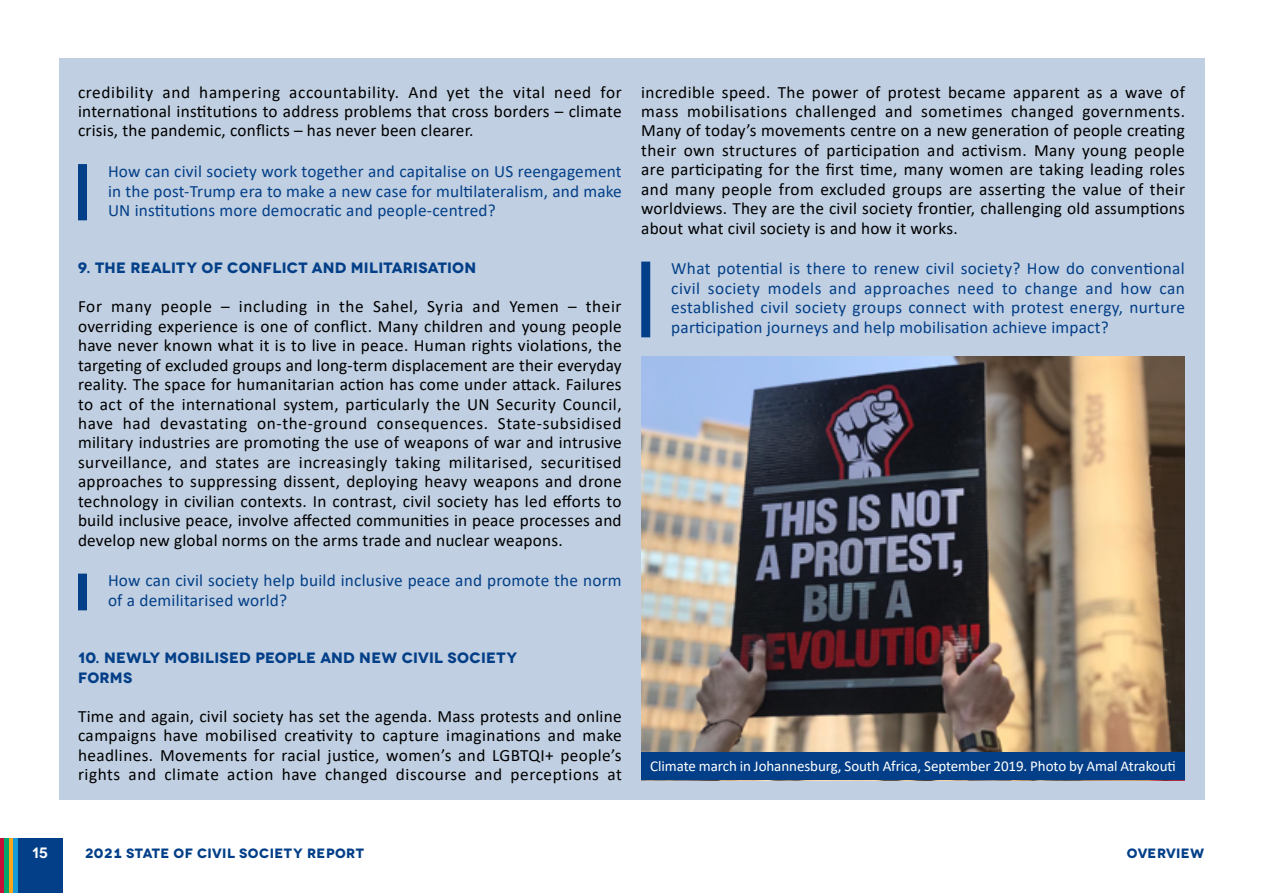
<style>
.page{position:relative;width:1263px;height:893px;background:#fff}
.page>*{position:absolute;margin:0;border:0;box-sizing:border-box;transform-origin:0 0}
.t1{font:17.25px/19.5px "Calibri";letter-spacing:.015em;color:#000;text-align:justify}
.t2{font:17.25px/19.5px "Calibri";letter-spacing:.01em;color:#033f88;text-align:justify}
.t3{font:700 15px/19.5px "Novecentowide";letter-spacing:.02em;color:#033f88}
.t4{font:15px "Calibri";letter-spacing:-.005em;color:#fff}
.t5{font:600 15px "Novecentowide";color:#fff}
.t6{font:700 13.5px "Novecentowide";letter-spacing:.03em;color:#033f88}
</style>
<div class="page">
<div style="left:58px;top:58px;width:1146px;height:742px;background:#c0cfe1"></div>
<div style="left:78px;top:164px;width:9px;height:56px;background:#033f88"></div>
<div style="left:78px;top:574px;width:9px;height:36px;background:#033f88"></div>
<div style="left:641px;top:262px;width:9px;height:75px;background:#033f88"></div>
<img style="left:641px;top:357px;width:544px;height:395px">
<div style="left:641px;top:752px;width:544px;height:28px;background:#033f88"></div>
<div style="left:18px;top:839px;width:44px;height:54px;background:#033f88"></div>
<hr style="left:9px;top:838px;width:4px;height:55px;background:#f9a61a">
<div style="left:0;top:838px;width:5px;height:55px;background:#c40f38"></div>
<hr style="left:5px;top:838px;width:4px;height:55px;background:#00a76c">
<div style="left:13px;top:838px;width:5px;height:55px;background:#189ad6"></div>
<p class="t5" style="left:32px;top:844px;width:17px">15</p>
<p class="t1" style="left:78px;top:82px;width:545px">credibility and hampering accountability. And yet the vital need for international institutions to address problems that cross borders – climate crisis, the pandemic, conflicts – has never been clearer.</p>
<p class="t2" style="left:108px;top:161px;width:515px">How can civil society work together and capitalise on US reengagement in the post-Trump era to make a new case for multilateralism, and make UN institutions more democratic and people-centred?</p>
<p class="t3" style="left:78px;top:258px;width:400px">9. THE REALITY OF CONFLICT AND MILITARISATION</p>
<p class="t1" style="left:78px;top:296px;width:545px">For many people – including in the Sahel, Syria and Yemen – their overriding experience is one of conflict. Many children and young people have never known what it is to live in peace. Human rights violations, the targeting of excluded groups and long-term displacement are their everyday reality. The space for humanitarian action has come under attack. Failures to act of the international system, particularly the UN Security Council, have had devastating on-the-ground consequences. State-subsidised military industries are promoting the use of weapons of war and intrusive surveillance, and states are increasingly taking militarised, securitised approaches to suppressing dissent, deploying heavy weapons and drone technology in civilian contexts. In contrast, civil society has led efforts to build inclusive peace, involve affected communities in peace processes and develop new global norms on the arms trade and nuclear weapons.</p>
<p class="t2" style="left:108px;top:571px;width:515px">How can civil society help build inclusive peace and promote the norm of a demilitarised world?</p>
<p class="t3" style="left:78px;top:648px;width:441px">10. NEWLY MOBILISED PEOPLE AND NEW CIVIL SOCIETY<br>FORMS</p>
<p class="t1" style="left:78px;top:706px;width:545px">Time and again, civil society has set the agenda. Mass protests and online campaigns have mobilised creativity to capture imaginations and make headlines. Movements for racial justice, women’s and LGBTQI+ people’s rights and climate action have changed discourse and perceptions at</p>
<p class="t1" style="left:641px;top:82px;width:545px">incredible speed. The power of protest became apparent as a wave of mass mobilisations challenged and sometimes changed governments.<br>Many of today’s movements centre on a new generation of people creating their own structures of participation and activism. Many young people are participating for the first time, many women are taking leading roles and many people from excluded groups are asserting the value of their worldviews. They are the civil society frontier, challenging old assumptions about what civil society is and how it works.</p>
<p class="t2" style="left:671px;top:259px;width:515px">What potential is there to renew civil society? How do conventional civil society models and approaches need to change and how can established civil society groups connect with protest energy, nurture participation journeys and help mobilisation achieve impact?</p>
<p class="t4" style="left:650px;top:756px;width:527px">Climate march in Johannesburg, South Africa, September 2019. Photo by Amal Atrakouti</p>
<p class="t6" style="left:85px;top:845px;width:280px">2021 STATE OF CIVIL SOCIETY REPORT</p>
<p class="t6" style="left:1127px;top:845px;width:79px">OVERVIEW</p>
</div>
